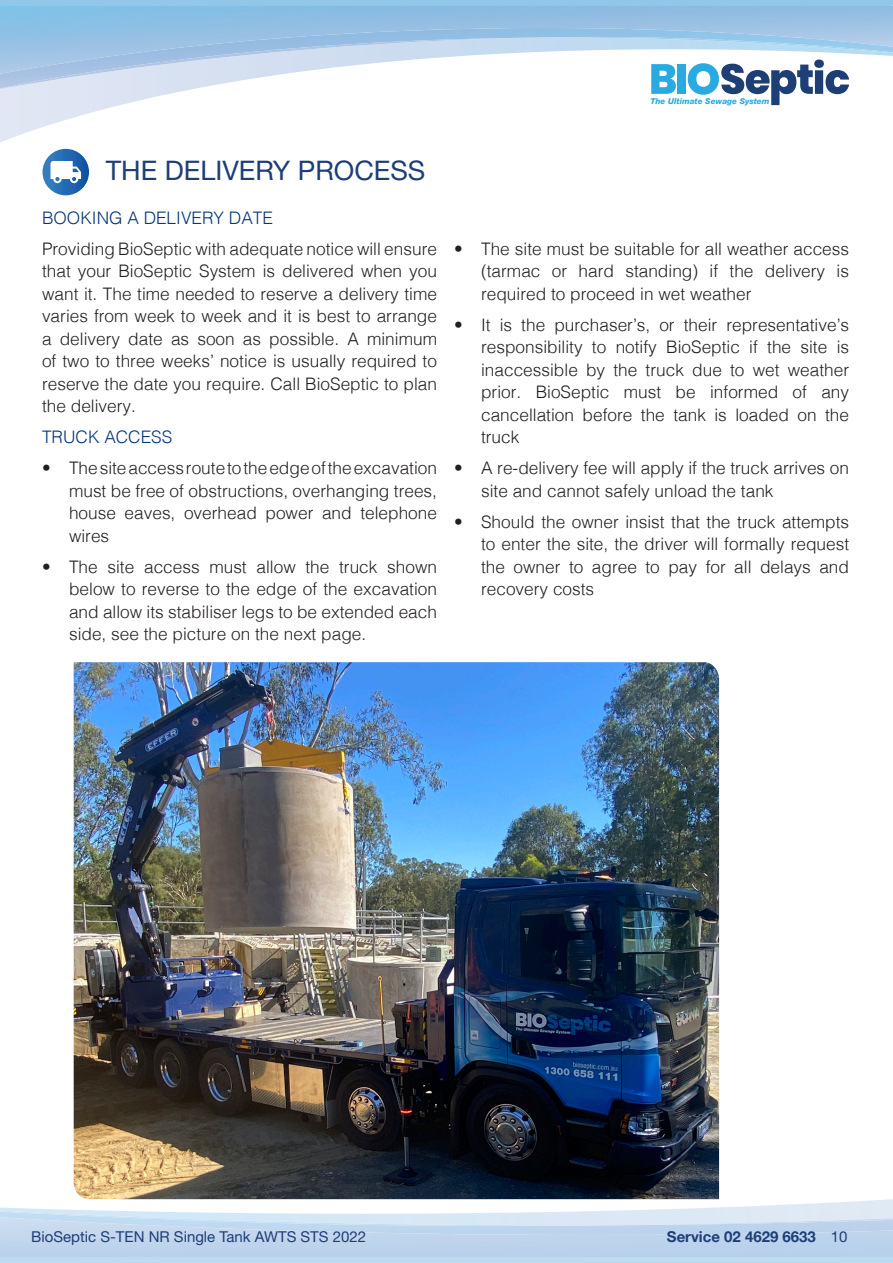
<style>
.page{position:relative;width:893px;height:1263px;background:#fff}
.page>*{position:absolute;margin:0;border:0;box-sizing:border-box;transform-origin:0 0}
.t1{font:27px "Helvetica Neue";color:#1e3e77}
.t2{font:300 17.25px/22.5px "Helvetica";color:#231f20;text-align:justify}
.t3{font:300 17.25px "Helvetica";color:#073679}
.t4{font:15px "Helvetica Neue";color:#1e3e77}
.t5{font:700 15px "Helvetica Neue";color:#1e3e77}
.t6{font:italic 800 8.1px "Helvetica Neue";color:#29abe2}
.s1{font-weight:400}
</style>
<div class="page">
<img style="left:892px;top:1220px;width:1px;height:37px">
<img style="left:892px;top:6px;width:1px;height:41px">
<img style="left:0;top:93px;width:843px;height:57px">
<img style="left:0;top:28px;width:893px;height:65px">
<img style="left:74px;top:662px;width:645px;height:537px">
<svg style="left:43px;top:149px;width:46px;height:46px"></svg>
<svg style="left:51px;top:161px;width:30px;height:22px"></svg>
<p class="t6" style="left:650px;top:96px;width:121px">The Ultimate Sewage System</p>
<p class="t1" style="left:106px;top:154px;width:321px">THE DELIVERY PROCESS</p>
<p class="t3" style="left:42px;top:203px;width:233px">BOOKING A DELIVERY DATE</p>
<p class="t2" style="left:42px;top:236px;width:397px">Providing BioSeptic with adequate notice will ensure that your BioSeptic System is delivered when you want it. The time needed to reserve a delivery time varies from week to week and it is best to arrange a delivery date as soon as possible. A minimum of two to three weeks’ notice is usually required to reserve the date you require. Call BioSeptic to plan the delivery.</p>
<p class="t3" style="left:42px;top:422px;width:132px">TRUCK ACCESS</p>
<p class="t2" style="left:69px;top:456px;width:370px;text-indent:-27px">• The site access route to the edge of the excavation must be free of obstructions, overhanging trees, house eaves, overhead power and telephone wires</p>
<p class="t2" style="left:69px;top:554px;width:370px;text-indent:-27px">• The site access must allow the truck shown below to reverse to the edge of the excavation and allow its stabiliser legs to be extended each side, see the picture on the next page.</p>
<p class="t2" style="left:481px;top:236px;width:370px;text-indent:-27px">• The site must be suitable for all weather access (tarmac or hard standing) if the delivery is required to proceed in wet weather</p>
<p class="t2" style="left:481px;top:312px;width:370px;text-indent:-27px">• It is the purchaser’s, or their representative’s responsibility to notify BioSeptic if the site is inaccessible by the truck due to wet weather prior. BioSeptic must be informed of any cancellation before the tank is loaded on the truck</p>
<p class="t2" style="left:481px;top:456px;width:369px;text-indent:-27px">• A re-delivery fee will apply if the truck arrives on site and cannot safely unload the tank</p>
<p class="t2" style="left:481px;top:509px;width:370px;text-indent:-27px">• Should the owner insist that the truck attempts to enter the site, the driver will formally request the owner to agree to pay for all delays and recovery costs</p>
<p class="t4" style="left:31px;top:1228px;width:336px">BioSeptic S-TEN NR Single Tank AWTS STS 2022</p>
<p class="t5" style="left:667px;top:1225px;width:182px">Service 02 4629 6633 <span class="s1">10</span></p>
</div>
